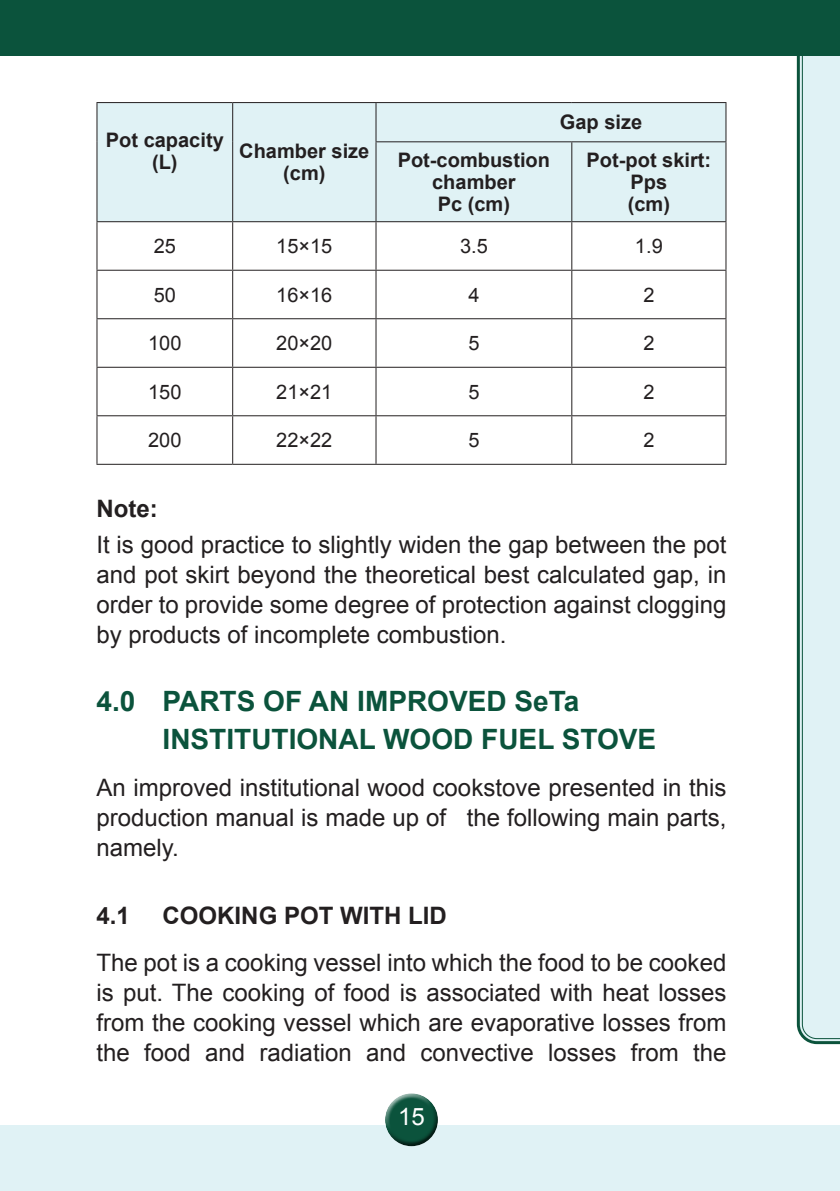
<style>
.page{position:relative;width:840px;height:1191px;background:#fff}
.page>*{position:absolute;margin:0;border:0;box-sizing:border-box;transform-origin:0 0}
.Heading_1{font:700 28px/38px "Arial";color:#0b533c}
.t1{font:24px/30px "Arial";color:#231f20;text-align:justify}
.Heading_1-2{font:700 24px "Arial";color:#231f20}
.t2{font:24px "Arial";color:#fff}
.t3{font:700 20px/22px "Arial";color:#231f20;text-align:center}
.t4{font:20px "Arial";color:#231f20}
</style>
<div class="page">
<div style="left:0;top:1125px;width:839px;height:66px;background:#e0f2f5"></div>
<div style="left:384px;top:1089px;width:54px;height:46px;background:#fff;opacity:.75"></div>
<div style="left:384px;top:1101px;width:56px;height:46px;background:#231f20;opacity:.75"></div>
<svg style="left:796px;top:56px;width:43px;height:988px;background:#679689"></svg>
<div style="left:801px;top:56px;width:38px;height:983px;background:#e0f2f5"></div>
<div style="left:0;top:0;width:839px;height:56px;background:#0b533c"></div>
<div style="left:97px;top:103px;width:628px;height:118px;background:#e0f2f5"></div>
<hr style="left:96px;top:222px;width:1px;height:48px;background:#231f20">
<hr style="left:232px;top:222px;width:1px;height:48px;background:#231f20">
<hr style="left:375px;top:222px;width:1px;height:48px;background:#231f20">
<hr style="left:571px;top:222px;width:1px;height:48px;background:#231f20">
<hr style="left:725px;top:222px;width:1px;height:48px;background:#231f20">
<hr style="left:96px;top:270px;width:136px;height:1px;background:#231f20">
<hr style="left:96px;top:271px;width:1px;height:47px;background:#231f20">
<hr style="left:232px;top:270px;width:144px;height:1px;background:#231f20">
<hr style="left:232px;top:271px;width:1px;height:47px;background:#231f20">
<hr style="left:376px;top:270px;width:195px;height:1px;background:#231f20">
<hr style="left:375px;top:271px;width:1px;height:47px;background:#231f20">
<hr style="left:571px;top:270px;width:155px;height:1px;background:#231f20">
<hr style="left:571px;top:271px;width:1px;height:47px;background:#231f20">
<hr style="left:725px;top:271px;width:1px;height:47px;background:#231f20">
<hr style="left:96px;top:318px;width:136px;height:1px;background:#231f20">
<hr style="left:96px;top:319px;width:1px;height:48px;background:#231f20">
<hr style="left:232px;top:318px;width:144px;height:1px;background:#231f20">
<hr style="left:232px;top:319px;width:1px;height:48px;background:#231f20">
<hr style="left:376px;top:318px;width:195px;height:1px;background:#231f20">
<hr style="left:375px;top:319px;width:1px;height:48px;background:#231f20">
<hr style="left:571px;top:318px;width:155px;height:1px;background:#231f20">
<hr style="left:571px;top:319px;width:1px;height:48px;background:#231f20">
<hr style="left:725px;top:319px;width:1px;height:48px;background:#231f20">
<hr style="left:96px;top:367px;width:136px;height:1px;background:#231f20">
<hr style="left:96px;top:368px;width:1px;height:47px;background:#231f20">
<hr style="left:232px;top:367px;width:144px;height:1px;background:#231f20">
<hr style="left:232px;top:368px;width:1px;height:47px;background:#231f20">
<hr style="left:376px;top:367px;width:195px;height:1px;background:#231f20">
<hr style="left:375px;top:368px;width:1px;height:47px;background:#231f20">
<hr style="left:571px;top:367px;width:155px;height:1px;background:#231f20">
<hr style="left:571px;top:368px;width:1px;height:47px;background:#231f20">
<hr style="left:725px;top:368px;width:1px;height:47px;background:#231f20">
<hr style="left:96px;top:415px;width:136px;height:1px;background:#231f20">
<hr style="left:96px;top:416px;width:1px;height:48px;background:#231f20">
<hr style="left:232px;top:415px;width:144px;height:1px;background:#231f20">
<hr style="left:232px;top:416px;width:1px;height:48px;background:#231f20">
<hr style="left:376px;top:415px;width:195px;height:1px;background:#231f20">
<hr style="left:375px;top:416px;width:1px;height:48px;background:#231f20">
<hr style="left:571px;top:415px;width:155px;height:1px;background:#231f20">
<hr style="left:571px;top:416px;width:1px;height:48px;background:#231f20">
<hr style="left:725px;top:416px;width:1px;height:48px;background:#231f20">
<hr style="left:96px;top:464px;width:136px;height:1px;background:#231f20">
<hr style="left:232px;top:464px;width:144px;height:1px;background:#231f20">
<hr style="left:376px;top:464px;width:195px;height:1px;background:#231f20">
<hr style="left:571px;top:464px;width:155px;height:1px;background:#231f20">
<hr style="left:96px;top:102px;width:136px;height:1px;background:#231f20">
<hr style="left:96px;top:103px;width:1px;height:39px;background:#231f20">
<hr style="left:96px;top:142px;width:1px;height:79px;background:#231f20">
<hr style="left:96px;top:221px;width:136px;height:1px;background:#231f20">
<hr style="left:232px;top:102px;width:144px;height:1px;background:#231f20">
<hr style="left:232px;top:103px;width:1px;height:39px;background:#231f20">
<hr style="left:232px;top:142px;width:1px;height:79px;background:#231f20">
<hr style="left:232px;top:221px;width:144px;height:1px;background:#231f20">
<hr style="left:376px;top:102px;width:195px;height:1px;background:#231f20">
<hr style="left:375px;top:103px;width:1px;height:38px;background:#231f20">
<hr style="left:571px;top:102px;width:155px;height:1px;background:#231f20">
<hr style="left:725px;top:103px;width:1px;height:38px;background:#231f20">
<hr style="left:375px;top:141px;width:196px;height:1px;background:#231f20">
<hr style="left:375px;top:142px;width:1px;height:79px;background:#231f20">
<hr style="left:376px;top:221px;width:195px;height:1px;background:#231f20">
<hr style="left:571px;top:141px;width:155px;height:1px;background:#231f20">
<hr style="left:571px;top:142px;width:1px;height:79px;background:#231f20">
<hr style="left:725px;top:142px;width:1px;height:79px;background:#231f20">
<hr style="left:571px;top:221px;width:155px;height:1px;background:#231f20">
<p class="t3" style="left:106px;top:130px;width:119px">Pot capacity</p>
<p class="t3" style="left:152px;top:152px;width:27px">(L)</p>
<p class="t3" style="left:239px;top:141px;width:132px">Chamber size</p>
<p class="t3" style="left:283px;top:163px;width:44px">(cm)</p>
<p class="t3" style="left:397px;top:150px;width:154px">Pot-combustion chamber</p>
<p class="t3" style="left:437px;top:194px;width:74px">Pc (cm)</p>
<p class="t3" style="left:559px;top:112px;width:84px">Gap size</p>
<p class="t3" style="left:586px;top:150px;width:126px">Pot-pot skirt:<br>Pps</p>
<p class="t3" style="left:627px;top:194px;width:44px">(cm)</p>
<p class="t4" style="left:154px;top:233px;width:24px">25</p>
<p class="t4" style="left:276px;top:233px;width:58px">15×15</p>
<p class="t4" style="left:459px;top:233px;width:29px">3.5</p>
<p class="t4" style="left:634px;top:233px;width:29px">1.9</p>
<p class="t4" style="left:154px;top:282px;width:24px">50</p>
<p class="t4" style="left:276px;top:282px;width:58px">16×16</p>
<p class="t4" style="left:468px;top:282px;width:13px">4</p>
<p class="t4" style="left:643px;top:282px;width:13px">2</p>
<p class="t4" style="left:148px;top:330px;width:35px">100</p>
<p class="t4" style="left:276px;top:330px;width:58px">20×20</p>
<p class="t4" style="left:468px;top:330px;width:13px">5</p>
<p class="t4" style="left:643px;top:330px;width:13px">2</p>
<p class="t4" style="left:148px;top:379px;width:35px">150</p>
<p class="t4" style="left:276px;top:379px;width:58px">21×21</p>
<p class="t4" style="left:468px;top:379px;width:13px">5</p>
<p class="t4" style="left:643px;top:379px;width:13px">2</p>
<p class="t4" style="left:148px;top:427px;width:35px">200</p>
<p class="t4" style="left:276px;top:427px;width:58px">22×22</p>
<p class="t4" style="left:468px;top:427px;width:13px">5</p>
<p class="t4" style="left:643px;top:427px;width:13px">2</p>
<p class="Heading_1-2" style="left:96px;top:492px;width:63px">Note:</p>
<p class="t1" style="left:96px;top:529px;width:631px">It is good practice to slightly widen the gap between the pot and pot skirt beyond the theoretical best calculated gap, in order to provide some degree of protection against clogging by products of incomplete combustion.</p>
<p class="Heading_1" style="left:162px;top:682px;width:495px;text-indent:-66px">4.0 PARTS OF AN IMPROVED SeTa<br>INSTITUTIONAL WOOD FUEL STOVE</p>
<p class="t1" style="left:96px;top:772px;width:631px">An improved institutional wood cookstove presented in this production manual is made up of the following main parts, namely.</p>
<p class="Heading_1-2" style="left:96px;top:899px;width:35px">4.1</p>
<p class="Heading_1-2" style="left:162px;top:899px;width:286px">COOKING POT WITH LID</p>
<p class="t1" style="left:96px;top:947px;width:631px">The pot is a cooking vessel into which the food to be cooked is put. The cooking of food is associated with heat losses from the cooking vessel which are evaporative losses from the food and radiation and convective losses from the</p>
<p class="t2" style="left:398px;top:1100px;width:28px">15</p>
</div>
